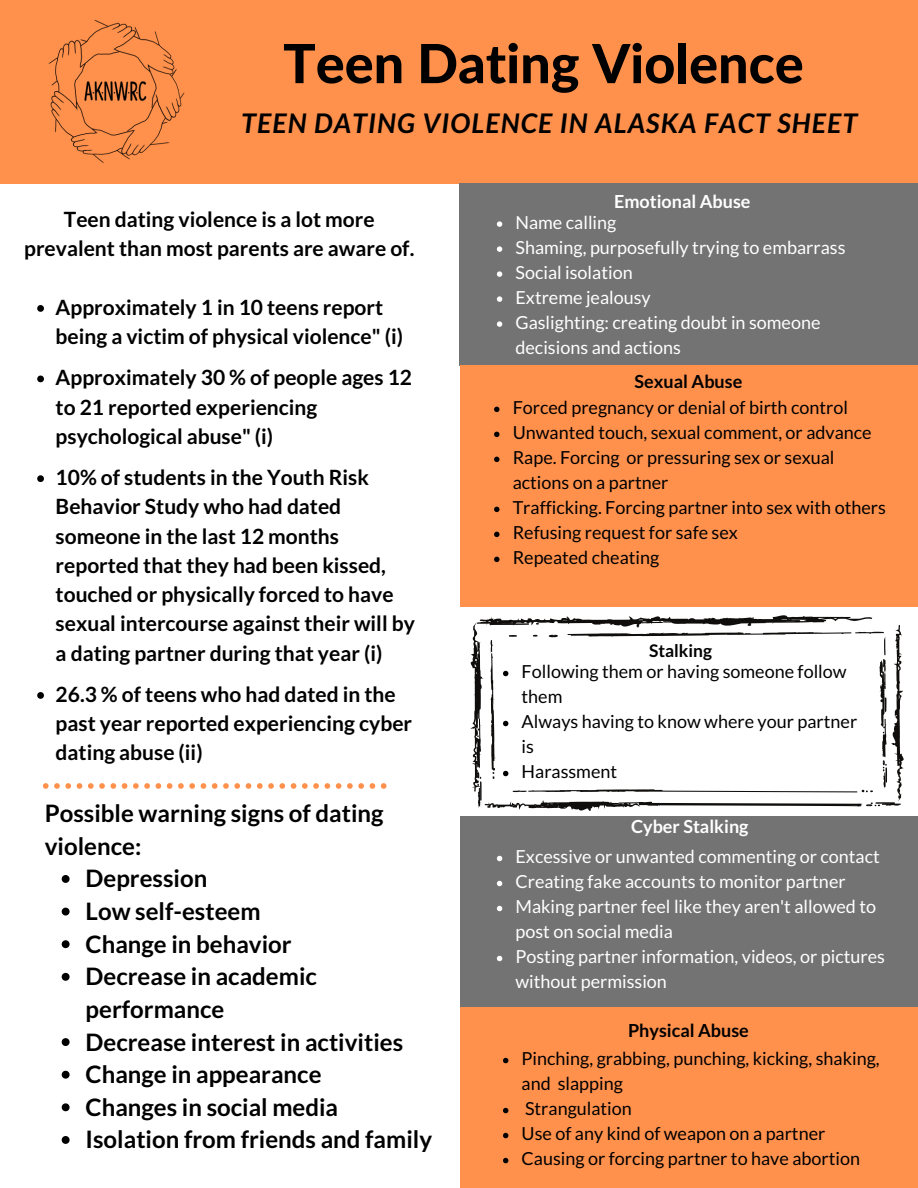
<style>
.page{position:relative;width:918px;height:1188px;background:#fff}
.page>*{position:absolute;margin:0;border:0;box-sizing:border-box;transform-origin:0 0}
.t1{font:800 54px "Lato Latin";color:#000}
.t2{font:italic 700 27px "Lato";letter-spacing:.045em;color:#000}
.t3{font:700 24px/32.7px "Lato";color:#000}
.t4{font:700 21px/29.2px "Lato";color:#000}
.t5{font:18px/25px "Lato";color:#000}
.t6{font:18px/25px "Lato";color:#fff}
.t7{font:700 18px "Lato";color:#fff}
.t8{font:700 18px "Lato";color:#000}
.t9{font:700 17.4px "Lato";color:#000}
</style>
<div class="page">
<div style="left:0;top:0;width:918px;height:183px;background:#ff914d"></div>
<img style="left:48px;top:20px;width:137px;height:143px">
<div style="left:460px;top:1007px;width:458px;height:181px;background:#ff914d"></div>
<div style="left:459px;top:183px;width:459px;height:182px;background:#737373"></div>
<div style="left:460px;top:365px;width:458px;height:242px;background:#ff914d"></div>
<svg style="left:494px;top:407px;width:6px;height:5px"></svg>
<svg style="left:494px;top:432px;width:6px;height:5px"></svg>
<svg style="left:494px;top:457px;width:6px;height:5px"></svg>
<svg style="left:494px;top:507px;width:6px;height:5px"></svg>
<svg style="left:494px;top:532px;width:6px;height:5px"></svg>
<svg style="left:494px;top:557px;width:6px;height:5px"></svg>
<div style="left:460px;top:816px;width:458px;height:190px;background:#737373"></div>
<svg style="left:497px;top:856px;width:5px;height:5px"></svg>
<svg style="left:497px;top:881px;width:5px;height:5px"></svg>
<svg style="left:497px;top:906px;width:5px;height:5px"></svg>
<svg style="left:497px;top:956px;width:5px;height:5px"></svg>
<svg style="left:470px;top:615px;width:434px;height:196px"></svg>
<svg style="left:503px;top:1058px;width:5px;height:5px"></svg>
<svg style="left:503px;top:1108px;width:5px;height:5px"></svg>
<svg style="left:503px;top:1133px;width:5px;height:5px"></svg>
<svg style="left:503px;top:1158px;width:5px;height:5px"></svg>
<svg style="left:37px;top:305px;width:7px;height:7px"></svg>
<svg style="left:37px;top:376px;width:7px;height:6px"></svg>
<svg style="left:37px;top:475px;width:7px;height:7px"></svg>
<svg style="left:37px;top:692px;width:7px;height:7px"></svg>
<svg style="left:62px;top:875px;width:8px;height:8px"></svg>
<svg style="left:62px;top:908px;width:8px;height:8px"></svg>
<svg style="left:62px;top:940px;width:8px;height:8px"></svg>
<svg style="left:62px;top:973px;width:8px;height:8px"></svg>
<svg style="left:62px;top:1038px;width:8px;height:8px"></svg>
<svg style="left:62px;top:1071px;width:8px;height:8px"></svg>
<svg style="left:62px;top:1103px;width:8px;height:8px"></svg>
<svg style="left:62px;top:1136px;width:8px;height:8px"></svg>
<svg style="left:497px;top:221px;width:5px;height:6px"></svg>
<svg style="left:497px;top:246px;width:5px;height:6px"></svg>
<svg style="left:497px;top:271px;width:5px;height:6px"></svg>
<svg style="left:497px;top:296px;width:5px;height:6px"></svg>
<svg style="left:497px;top:321px;width:5px;height:6px"></svg>
<svg style="left:43px;top:783px;width:344px;height:6px"></svg>
<p class="t1" style="left:283px;top:40px;width:522px">Teen Dating Violence</p>
<p class="t2" style="left:241px;top:106px;width:618px">TEEN DATING VIOLENCE IN ALASKA FACT SHEET</p>
<p class="t4" style="left:24px;top:204px;width:392px;text-align:center">Teen dating violence is a lot more prevalent than most parents are aware of.</p>
<p class="t4" style="left:56px;top:292px;width:349px">Approximately 1 in 10 teens report being a victim of physical violence" (i)</p>
<p class="t4" style="left:56px;top:363px;width:358px">Approximately 30 % of people ages 12 to 21 reported experiencing psychological abuse" (i)</p>
<p class="t4" style="left:56px;top:462px;width:361px">10% of students in the Youth Risk Behavior Study who had dated someone in the last 12 months reported that they had been kissed, touched or physically forced to have sexual intercourse against their will by a dating partner during that year (i)</p>
<p class="t4" style="left:56px;top:679px;width:358px">26.3 % of teens who had dated in the past year reported experiencing cyber dating abuse (ii)</p>
<p class="t3" style="left:45px;top:797px;width:340px">Possible warning signs of dating violence:</p>
<p class="t3" style="left:86px;top:862px;width:123px">Depression</p>
<p class="t3" style="left:86px;top:894px;width:176px">Low self-esteem</p>
<p class="t3" style="left:86px;top:927px;width:208px">Change in behavior</p>
<p class="t3" style="left:86px;top:960px;width:233px">Decrease in academic performance</p>
<p class="t3" style="left:86px;top:1025px;width:319px">Decrease interest in activities</p>
<p class="t3" style="left:86px;top:1058px;width:237px">Change in appearance</p>
<p class="t3" style="left:86px;top:1090px;width:254px">Changes in social media</p>
<p class="t3" style="left:86px;top:1123px;width:348px">Isolation from friends and family</p>
<p class="t7" style="left:614px;top:190px;width:138px">Emotional Abuse</p>
<p class="t6" style="left:515px;top:210px;width:102px">Name calling</p>
<p class="t6" style="left:515px;top:235px;width:332px">Shaming, purposefully trying to embarrass</p>
<p class="t6" style="left:515px;top:260px;width:119px">Social isolation</p>
<p class="t6" style="left:515px;top:285px;width:137px">Extreme jealousy</p>
<p class="t6" style="left:515px;top:310px;width:307px">Gaslighting: creating doubt in someone decisions and actions</p>
<p class="t8" style="left:635px;top:370px;width:109px">Sexual Abuse</p>
<p class="t5" style="left:513px;top:395px;width:337px">Forced pregnancy or denial of birth control</p>
<p class="t5" style="left:513px;top:420px;width:360px">Unwanted touch, sexual comment, or advance</p>
<p class="t5" style="left:513px;top:445px;width:323px">Rape. Forcing or pressuring sex or sexual actions on a partner</p>
<p class="t5" style="left:513px;top:495px;width:375px">Trafficking. Forcing partner into sex with others</p>
<p class="t5" style="left:513px;top:520px;width:227px">Refusing request for safe sex</p>
<p class="t5" style="left:513px;top:545px;width:148px">Repeated cheating</p>
<p class="t9" style="left:649px;top:640px;width:65px">Stalking</p>
<p class="t5" style="left:522px;top:659px;width:327px">Following them or having someone follow them</p>
<p class="t5" style="left:522px;top:709px;width:337px">Always having to know where your partner is</p>
<p class="t5" style="left:522px;top:759px;width:97px">Harassment</p>
<p class="t7" style="left:631px;top:815px;width:119px">Cyber Stalking</p>
<p class="t6" style="left:515px;top:844px;width:366px">Excessive or unwanted commenting or contact</p>
<p class="t6" style="left:515px;top:869px;width:332px">Creating fake accounts to monitor partner</p>
<p class="t6" style="left:515px;top:894px;width:362px">Making partner feel like they aren't allowed to post on social media</p>
<p class="t6" style="left:515px;top:944px;width:371px">Posting partner information, videos, or pictures without permission</p>
<p class="t8" style="left:628px;top:1020px;width:122px">Physical Abuse</p>
<p class="t5" style="left:522px;top:1046px;width:360px">Pinching, grabbing, punching, kicking, shaking, and slapping</p>
<p class="t5" style="left:525px;top:1096px;width:108px">Strangulation</p>
<p class="t5" style="left:522px;top:1121px;width:305px">Use of any kind of weapon on a partner</p>
<p class="t5" style="left:522px;top:1146px;width:340px">Causing or forcing partner to have abortion</p>
</div>
